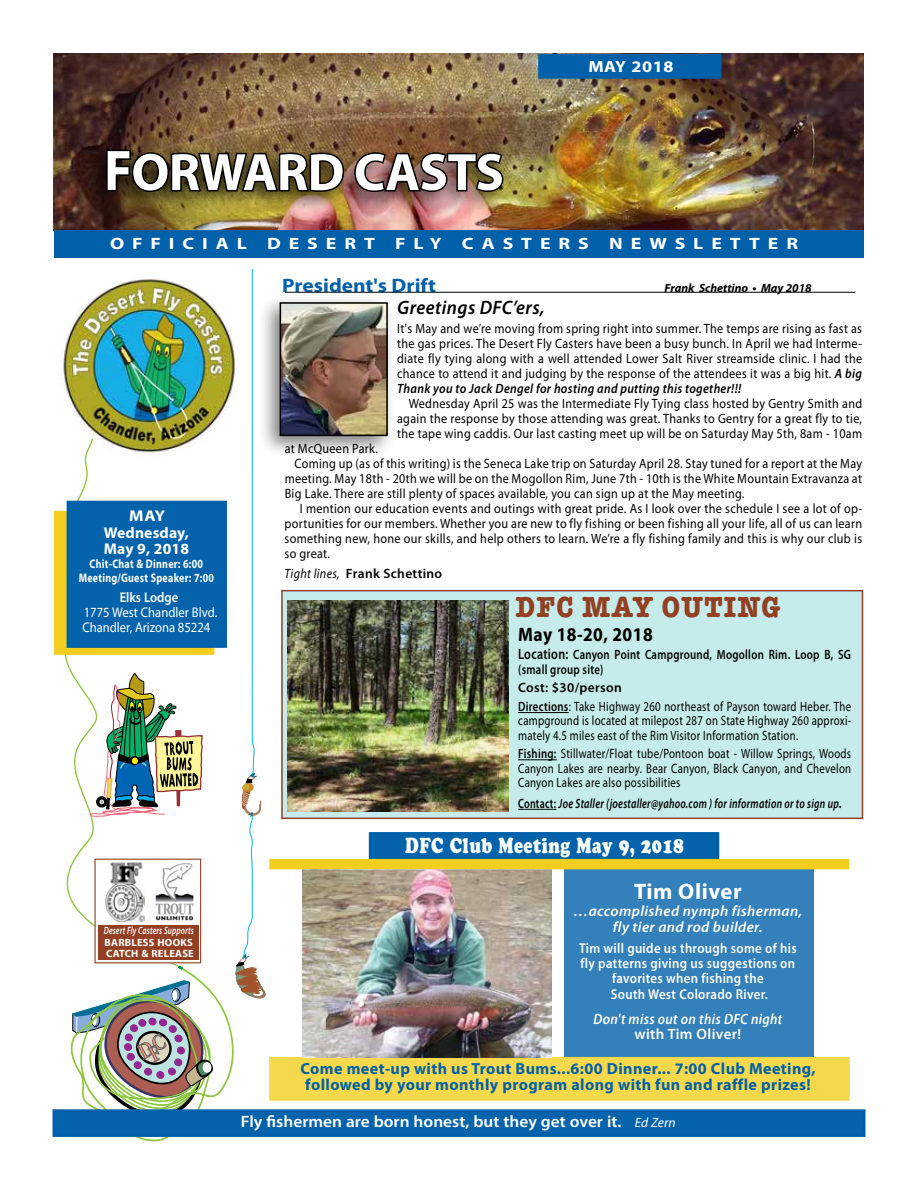
<style>
.page{position:relative;width:918px;height:1188px;background:#fff}
.page>*{position:absolute;margin:0;border:0;box-sizing:border-box;transform-origin:0 0}
.t1{font:700 52.8px "Myriad Pro";letter-spacing:-.01em;color:#fff}
.t2{font:700 30px "American Typewriter";letter-spacing:.045em;color:#933f22;scale:.88 1}
.t3{font:700 22.5px "Myriad Pro";letter-spacing:.025em;color:#fff}
.t4{font:21.6px "Cooper Black Std";letter-spacing:.035em;color:#fff;scale:.75 1}
.t5{font:italic 600 19.5px "Myriad Pro";letter-spacing:.025em;color:#000;scale:.95 1}
.t6{font:700 19.5px "Myriad Pro";color:#0060a9;scale:1.1 1}
.t7{font:700 19.5px "Myriad Pro";letter-spacing:.025em;color:#000;scale:.9 1}
.t8{font:600 16.5px "Myriad Pro";color:#fff;scale:1.05 1}
.t9{font:700 16.5px "Myriad Pro";letter-spacing:.4em;color:#fff;scale:1.2 1}
.t10{font:700 16.2px "Myriad Pro";letter-spacing:.035em;color:#fff;scale:1.12 1}
.t11{font:700 16.05px/16.8px "Myriad Pro";letter-spacing:.025em;color:#0060a9}
.t12{font:700 15.6px/16.4px "Myriad Pro";letter-spacing:.01em;color:#fff;text-align:center;scale:1.1 1}
.t13{font:italic 600 15px/16.5px "Myriad Pro";letter-spacing:.025em;color:#fff;text-align:center}
.t14{font:italic 600 15px "Myriad Pro";letter-spacing:.025em;color:#fff;scale:.9 1}
.t15{font:600 15px "Myriad Pro";letter-spacing:.025em;color:#fff}
.t16{font:600 14.25px/15.3px "Myriad Pro";letter-spacing:.025em;color:#fff;text-align:center;scale:.9 1}
.t17{font:14.1px/14.9px "Myriad Pro";color:#fff;scale:.9 1}
.t18{font:600 14.1px "Myriad Pro";color:#fff;scale:.9 1}
.t19{font:13.5px/15px "Myriad Pro";letter-spacing:.025em;color:#000;text-align:justify;scale:.9 1}
.t20{font:13.5px/14.2px "Myriad Pro";letter-spacing:.025em;color:#000;scale:.8 1}
.t21{font:600 13.5px/14.2px "Myriad Pro";letter-spacing:.025em;color:#000;scale:.8 1}
.t22{font:italic 600 13.5px "Myriad Pro";letter-spacing:.025em;color:#000;scale:.74 1}
.t23{font:600 13.5px "Myriad Pro";letter-spacing:.025em;color:#000}
.t24{font:700 12.45px/14.1px "Myriad Pro";letter-spacing:.025em;color:#fff;text-align:center;scale:.8 1}
.t25{font:italic 700 12px "Myriad Pro";color:#000}
.t26{font:italic 600 10.65px "Myriad Pro";letter-spacing:.015em;color:#fff;scale:.72 1}
.t27{font:700 10.5px/11.2px "Myriad Pro";letter-spacing:.025em;color:#fff}
.s1{font-size:57.6px}
.s2{font-weight:600;font-style:italic}
.s3{font-weight:400;font-style:italic}
.s4{font-size:15px}
.s5{font-weight:600}
.s6{font-style:normal}
.s7{font-weight:400;font-style:italic;font-size:13.5px}
</style>
<div class="page">
<img style="left:54px;top:54px;width:810px;height:176px">
<div style="left:54px;top:230px;width:810px;height:28px;background:#0060a9"></div>
<div style="left:52px;top:1109px;width:814px;height:28px;background:#0563ab;border:3px solid #0060a9"></div>
<img style="left:60px;top:334px;width:9px;height:64px">
<div style="left:538px;top:54px;width:183px;height:25px;background:#0060a9;border:3px solid #0060a9"></div>
<div style="left:84px;top:141px;width:427px;height:73px;background:#000;opacity:.75"></div>
<svg style="left:105px;top:148px;width:241px;height:46px;background:#392e17"></svg>
<img style="left:353px;top:151px;width:152px;height:43px">
<img style="left:69px;top:269px;width:196px;height:872px">
<hr style="left:285px;top:292px;width:570px;height:1px;background:#000">
<div style="left:258px;top:294px;width:138px;height:164px;background:#000;opacity:.5"></div>
<img style="left:283px;top:305px;width:102px;height:128px">
<div style="left:280px;top:302px;width:108px;height:134px;border:2px solid #000"></div>
<div style="left:54px;top:511px;width:160px;height:144px;background:#f3ce1e;border:2px solid #f3ce1e"></div>
<div style="left:67px;top:501px;width:160px;height:147px;background:#0563ab"></div>
<div style="left:281px;top:590px;width:582px;height:229px;background:#c5ebea;border:2px solid #933f22"></div>
<hr style="left:518px;top:712px;width:51px;height:1px;background:#000">
<hr style="left:518px;top:759px;width:39px;height:1px;background:#000">
<hr style="left:518px;top:809px;width:38px;height:1px;background:#000">
<img style="left:288px;top:601px;width:221px;height:210px">
<div style="left:565px;top:869px;width:249px;height:189px;background:#3380ba"></div>
<div style="left:369px;top:832px;width:350px;height:29px;background:#0563ab;border:3px solid #0060a9"></div>
<div style="left:269px;top:859px;width:580px;height:10px;background:#f3ce1e"></div>
<div style="left:269px;top:1057px;width:581px;height:44px;background:#f5d84b;border:3px solid #f5d84b"></div>
<img style="left:302px;top:870px;width:250px;height:187px">
<h1 class="t1" style="left:104px;top:138px;width:401px"><span class="s1">F</span>ORWARD CASTS</h1>
<p class="t10" style="left:588px;top:56px;width:78px">MAY 2018</p>
<p class="t9" style="left:110px;top:232px;width:575px">OFFICIAL DESERT FLY CASTERS NEWSLETTER</p>
<h3 class="t6" style="left:282px;top:273px;width:141px">President's Drift</h3>
<p class="t25" style="left:665px;top:280px;width:149px">Frank Schettino • May 2018</p>
<h3 class="t5" style="left:397px;top:295px;width:157px">Greetings DFC’ers,</h3>
<p class="t19" style="left:397px;top:321px;width:518px">It's May and we’re moving from spring right into summer. The temps are rising as fast as the gas prices. The Desert Fly Casters have been a busy bunch. In April we had Interme&shy;diate fly tying along with a well attended Lower Salt River streamside clinic. I had the chance to attend it and judging by the response of the attendees it was a big hit. <span class="s2">A big Thank you to Jack Dengel for hosting and putting this together!!!</span></p>
<p class="t19" style="left:397px;top:396px;width:518px;text-indent:12px">Wednesday April 25 was the Intermediate Fly Tying class hosted by Gentry Smith and again the response by those attending was great. Thanks to Gentry for a great fly to tie, the tape wing caddis. Our last casting meet up will be on Saturday May 5th, 8am - 10am</p>
<p class="t19" style="left:285px;top:441px;width:105px">at McQueen Park.</p>
<p class="t19" style="left:295px;top:456px;width:632px">Coming up (as of this writing) is the Seneca Lake trip on Saturday April 28. Stay tuned for a report at the May</p>
<p class="t19" style="left:285px;top:471px;width:643px">meeting. May 18th - 20th we will be on the Mogollon Rim, June 7th - 10th is the White Mountain Extravanza at</p>
<p class="t19" style="left:285px;top:486px;width:512px">Big Lake. There are still plenty of spaces available, you can sign up at the May meeting.</p>
<p class="t19" style="left:300px;top:501px;width:626px">I mention our education events and outings with great pride. As I look over the schedule I see a lot of op-</p>
<p class="t19" style="left:285px;top:516px;width:643px">portunities for our members. Whether you are new to fly fishing or been fishing all your life, all of us can learn</p>
<p class="t19" style="left:285px;top:531px;width:643px">something new, hone our skills, and help others to learn. We’re a fly fishing family and this is why our club is</p>
<p class="t19" style="left:285px;top:546px;width:52px">so great.</p>
<p class="t23" style="left:285px;top:565px;width:159px"><span class="s3">Tight lines,</span> Frank Schettino</p>
<p class="t12" style="left:104px;top:507px;width:79px">MAY<br>Wednesday,<br>May 9, 2018</p>
<p class="t24" style="left:79px;top:556px;width:171px">Chit-Chat &amp; Dinner: 6:00<br>Meeting/Guest Speaker: 7:00</p>
<p class="t18" style="left:120px;top:588px;width:67px">Elks Lodge</p>
<p class="t17" style="left:82px;top:604px;width:151px">1775 West Chandler Blvd.<br>Chandler, Arizona 85224</p>
<h2 class="t2" style="left:516px;top:581px;width:302px">DFC MAY OUTING</h2>
<h3 class="t7" style="left:518px;top:621px;width:151px">May 18-20, 2018</h3>
<p class="t21" style="left:518px;top:647px;width:418px"><span class="s4">Location:</span> Canyon Point Campground, Mogollon Rim. Loop B, SG (small group site)</p>
<p class="t20" style="left:518px;top:678px;width:418px;line-height:18.8px"><span class="s5">Cost: $30/person<br>Directions</span>: Take Highway 260 northeast of Payson toward Heber. The</p>
<p class="t20" style="left:518px;top:714px;width:418px">campground is located at milepost 287 on State Highway 260 approxi&shy;mately 4.5 miles east of the Rim Visitor Information Station.</p>
<p class="t20" style="left:518px;top:747px;width:418px;text-align:justify"><span class="s5">Fishing:</span> Stillwater/Float tube/Pontoon boat - Willow Springs, Woods Canyon Lakes are nearby. Bear Canyon, Black Canyon, and Chevelon Canyon Lakes are also possibilities</p>
<p class="t22" style="left:518px;top:795px;width:439px"><span class="s6">Contact:</span> Joe Staller (joestaller@yahoo.com ) for information or to sign up<span class="s4">.</span></p>
<h3 class="t4" style="left:405px;top:832px;width:373px">DFC Club Meeting May 9, 2018</h3>
<p class="t26" style="left:104px;top:924px;width:127px">Desert Fly Casters Supports</p>
<p class="t27" style="left:105px;top:936px;width:91px">BARBLESS HOOKS<br>CATCH &amp; RELEASE</p>
<h3 class="t3" style="left:634px;top:877px;width:109px">Tim Oliver</h3>
<p class="t13" style="left:573px;top:902px;width:230px">…accomplished nymph fisherman, fly tier and rod builder.</p>
<p class="t16" style="left:579px;top:940px;width:243px">Tim will guide us through some of his fly patterns giving us suggestions on favorites when fishing the<br>South West Colorado River.</p>
<p class="t14" style="left:593px;top:1009px;width:212px">Don't miss out on this DFC night</p>
<p class="t15" style="left:634px;top:1025px;width:108px">with Tim Oliver!</p>
<p class="t11" style="left:301px;top:1059px;width:517px">Come meet-up with us Trout Bums...6:00 Dinner... 7:00 Club Meeting, followed by your monthly program along with fun and raffle prizes!</p>
<p class="t8" style="left:241px;top:1111px;width:415px">Fly fishermen are born honest, but they get over it. <span class="s7">Ed Zern</span></p>
</div>
